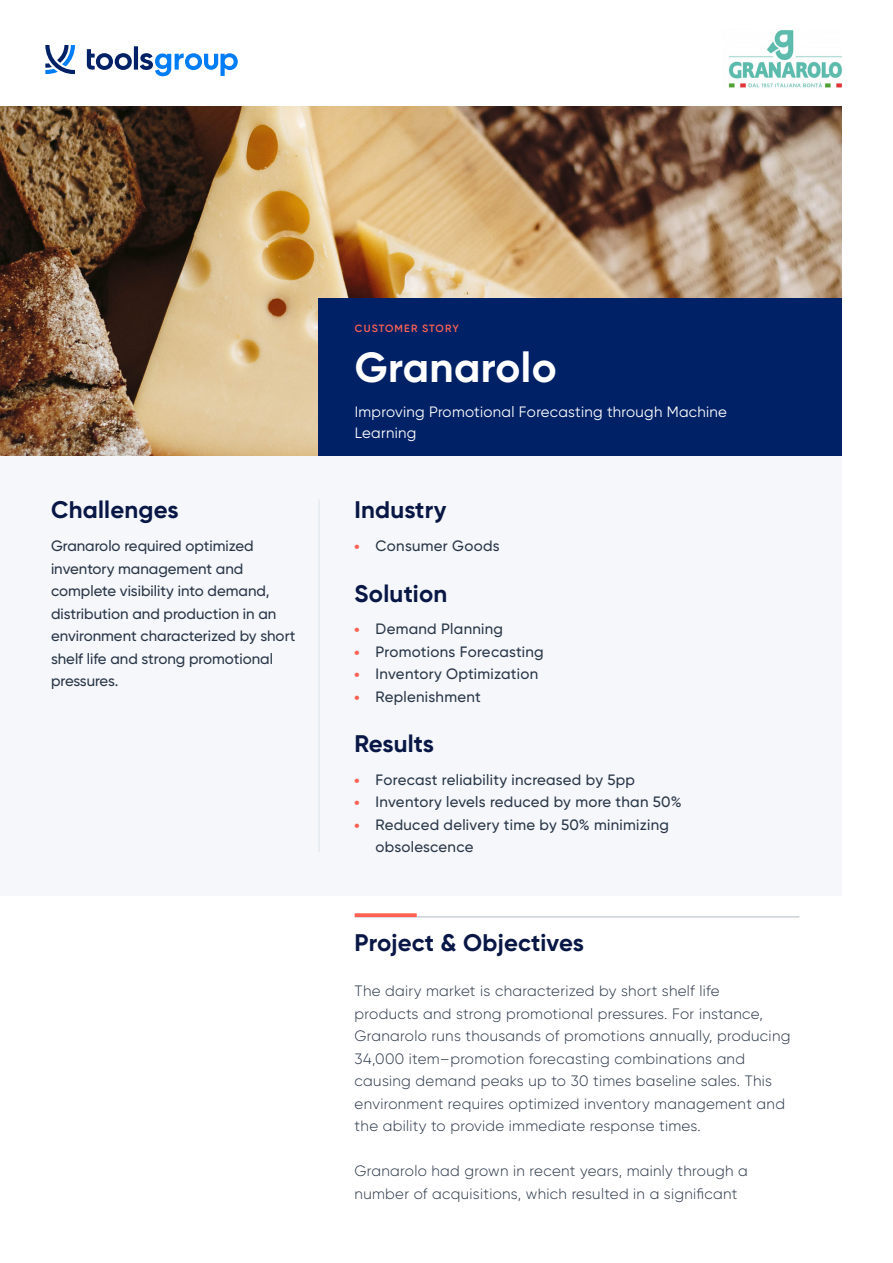
<style>
.page{position:relative;width:893px;height:1263px;background:#fff}
.page>*{position:absolute;margin:0;border:0;box-sizing:border-box;transform-origin:0 0}
.t1{font:700 42px "Gilroy";letter-spacing:.01em;color:#fff}
.t2{font:700 24px "Gilroy";letter-spacing:.01em;color:#081745}
.t3{font:300 15px/22.5px "Gilroy";letter-spacing:.02em;color:#293647}
.t4{font:500 15px/22.5px "Gilroy";letter-spacing:.02em;color:#293647}
.t5{font:500 15px/22.5px "Gilroy";color:#293647}
.t6{font:15px/21px "Gilroy";letter-spacing:.02em;color:#fff}
.t7{font:600 10.5px "Gilroy";letter-spacing:.105em;color:#ff6154}
.s1{font-weight:800;font-size:12px;color:#ff6154}
</style>
<div class="page">
<img style="left:0;top:106px;width:842px;height:350px">
<div style="left:319px;top:299px;width:523px;height:157px;background:#002166"></div>
<div style="left:0;top:456px;width:842px;height:439px;background:#f5f7fa"></div>
<svg style="left:87px;top:49px;width:45px;height:21px"></svg>
<hr style="left:134px;top:46px;width:4px;height:24px;background:#002166">
<svg style="left:140px;top:53px;width:98px;height:23px"></svg>
<svg style="left:45px;top:45px;width:30px;height:29px"></svg>
<img style="left:728px;top:30px;width:114px;height:58px">
<hr style="left:319px;top:499px;width:1px;height:353px;background:#dee6ed">
<hr style="left:355px;top:917px;width:444px;height:1px;background:#b0bac4">
<svg style="left:355px;top:913px;width:62px;height:4px"></svg>
<p class="t7" style="left:355px;top:322px;width:106px">CUSTOMER STORY</p>
<h1 class="t1" style="left:355px;top:341px;width:203px">Granarolo</h1>
<p class="t6" style="left:355px;top:401px;width:374px">Improving Promotional Forecasting through Machine<br>Learning</p>
<h2 class="t2" style="left:51px;top:495px;width:129px">Challenges</h2>
<h2 class="t2" style="left:354px;top:495px;width:94px">Industry</h2>
<p class="t5" style="left:51px;top:534px;width:246px">Granarolo required optimized inventory management and complete visibility into demand, distribution and production in an environment characterized by short shelf life and strong promotional pressures.</p>
<p class="t4" style="left:354px;top:534px;width:147px"><span class="s1">•</span> Consumer Goods</p>
<h2 class="t2" style="left:354px;top:578px;width:95px">Solution</h2>
<p class="t4" style="left:354px;top:618px;width:150px"><span class="s1">•</span> Demand Planning</p>
<p class="t4" style="left:354px;top:640px;width:191px"><span class="s1">•</span> Promotions Forecasting</p>
<p class="t4" style="left:354px;top:663px;width:185px"><span class="s1">•</span> Inventory Optimization</p>
<p class="t4" style="left:354px;top:685px;width:128px"><span class="s1">•</span> Replenishment</p>
<h2 class="t2" style="left:354px;top:729px;width:81px">Results</h2>
<p class="t4" style="left:354px;top:768px;width:282px"><span class="s1">•</span> Forecast reliability increased by 5pp</p>
<p class="t4" style="left:354px;top:791px;width:329px"><span class="s1">•</span> Inventory levels reduced by more than 50%</p>
<p class="t4" style="left:376px;top:813px;width:295px;text-indent:-21px"><span class="s1">•</span> Reduced delivery time by 50% minimizing obsolescence</p>
<h2 class="t2" style="left:355px;top:928px;width:231px">Project &amp; Objectives</h2>
<p class="t3" style="left:355px;top:979px;width:437px">The dairy market is characterized by short shelf life<br>products and strong promotional pressures. For instance, Granarolo runs thousands of promotions annually, producing 34,000 item–promotion forecasting combinations and causing demand peaks up to 30 times baseline sales. This environment requires optimized inventory management and the ability to provide immediate response times.</p>
<p class="t3" style="left:355px;top:1159px;width:395px">Granarolo had grown in recent years, mainly through a number of acquisitions, which resulted in a significant</p>
</div>
